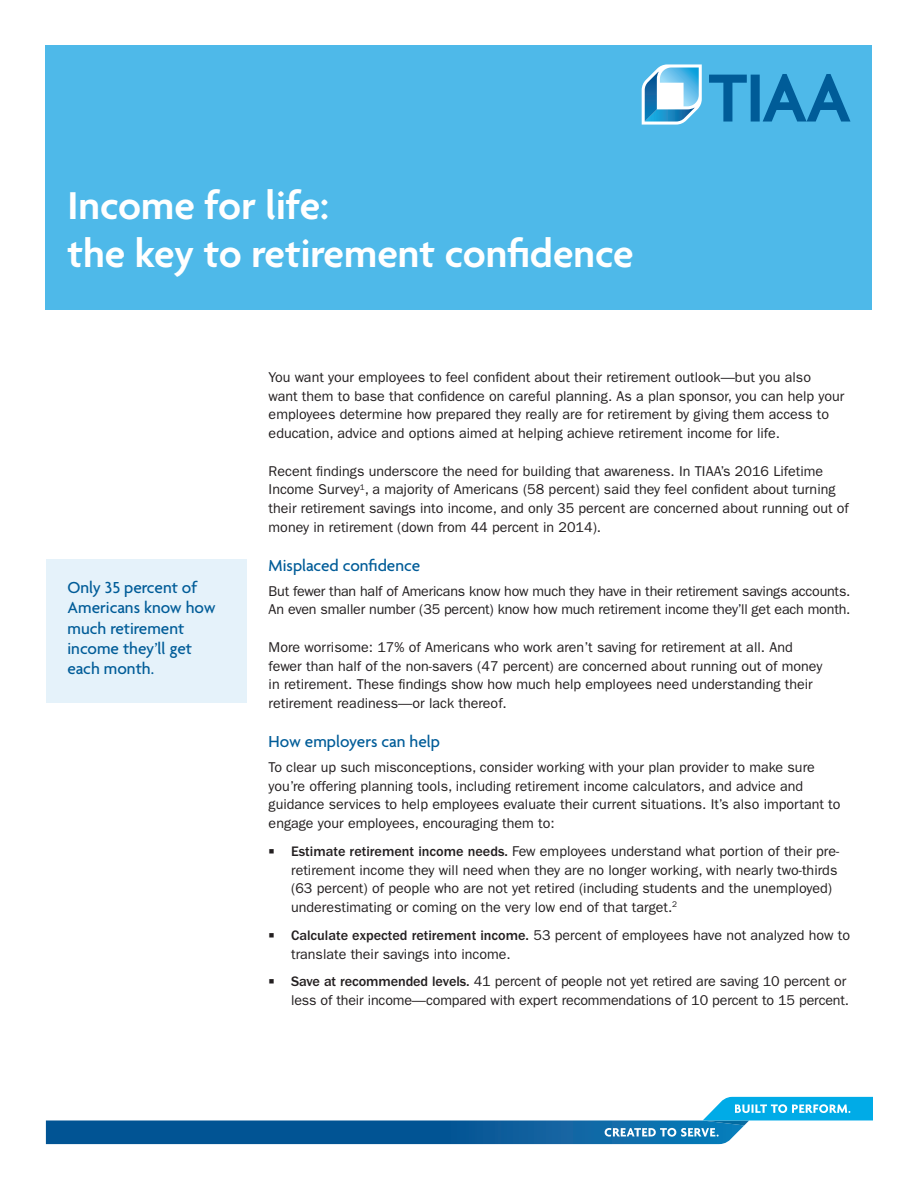
<style>
.page{position:relative;width:918px;height:1188px;background:#fff}
.page>*{position:absolute;margin:0;border:0;box-sizing:border-box;transform-origin:0 0}
.t1{font:600 42px/48px "Agenda";color:#fff}
.t2{font:500 17.25px/20.2px "Agenda";color:#005c98}
.t3{font:14.25px/18.8px "ITC Franklin Gothic Std";color:#231f20}
.s1{font-weight:500}
</style>
<div class="page">
<svg style="left:46px;top:1097px;width:826px;height:47px"></svg>
<div style="left:46px;top:46px;width:826px;height:264px;background:#4eb9e9"></div>
<svg style="left:709px;top:74px;width:141px;height:48px"></svg>
<svg style="left:642px;top:64px;width:60px;height:61px"></svg>
<div style="left:46px;top:559px;width:201px;height:144px;background:#e5f2fa"></div>
<h1 class="t1" style="left:68px;top:184px;width:568px">Income for life:<br>the key to retirement confidence</h1>
<p class="t2" style="left:68px;top:579px;width:150px">Only 35 percent of<br>Americans know how much retirement income they’ll get each month.</p>
<p class="t3" style="left:269px;top:368px;width:577px">You want your employees to feel confident about their retirement outlook—but you also<br>want them to base that confidence on careful planning. As a plan sponsor, you can help your employees determine how prepared they really are for retirement by giving them access to education, advice and options aimed at helping achieve retirement income for life.</p>
<p class="t3" style="left:269px;top:461px;width:582px">Recent findings underscore the need for building that awareness. In TIAA’s 2016 Lifetime Income Survey<sup>1</sup>, a majority of Americans (58 percent) said they feel confident about turning their retirement savings into income, and only 35 percent are concerned about running out of money in retirement (down from 44 percent in 2014).</p>
<p class="t2" style="left:269px;top:556px;width:153px">Misplaced confidence</p>
<p class="t3" style="left:269px;top:581px;width:583px">But fewer than half of Americans know how much they have in their retirement savings accounts.<br>An even smaller number (35 percent) know how much retirement income they’ll get each month.</p>
<p class="t3" style="left:269px;top:638px;width:555px">More worrisome: 17% of Americans who work aren’t saving for retirement at all. And fewer than half of the non-savers (47 percent) are concerned about running out of money in retirement. These findings show how much help employees need understanding their retirement readiness—or lack thereof.</p>
<p class="t2" style="left:269px;top:732px;width:173px">How employers can help</p>
<p class="t3" style="left:269px;top:758px;width:573px">To clear up such misconceptions, consider working with your plan provider to make sure you’re offering planning tools, including retirement income calculators, and advice and guidance services to help employees evaluate their current situations. It’s also important to engage your employees, encouraging them to:</p>
<p class="t3" style="left:291px;top:842px;width:550px"><span class="s1">Estimate retirement income needs.</span> Few employees understand what portion of their pre&shy;retirement income they will need when they are no longer working, with nearly two-thirds (63 percent) of people who are not yet retired (including students and the unemployed) underestimating or coming on the very low end of that target.<sup>2</sup></p>
<p class="t3" style="left:291px;top:926px;width:560px"><span class="s1">Calculate expected retirement income.</span> 53 percent of employees have not analyzed how to translate their savings into income.</p>
<p class="t3" style="left:291px;top:972px;width:560px"><span class="s1">Save at recommended levels.</span> 41 percent of people not yet retired are saving 10 percent or less of their income—compared with expert recommendations of 10 percent to 15 percent.</p>
</div>
